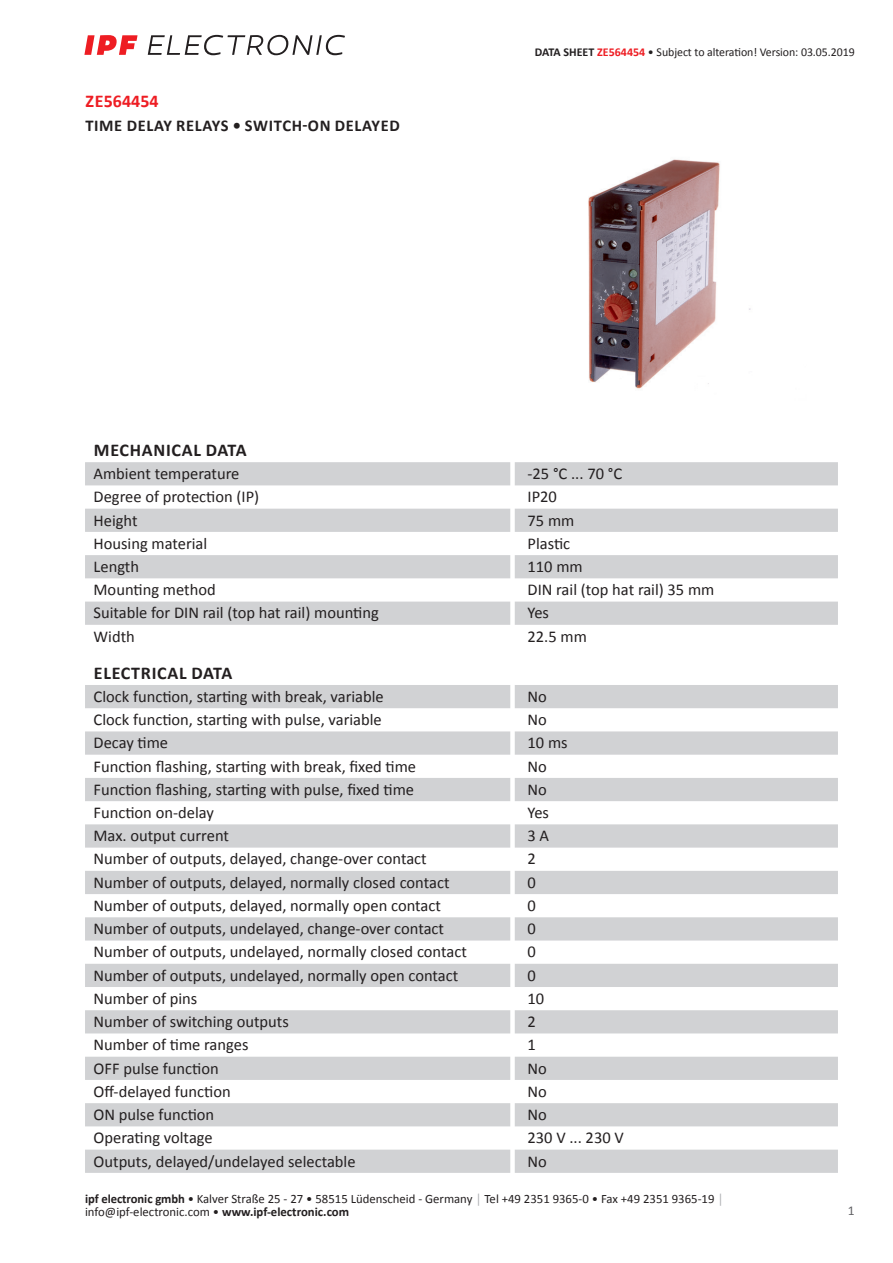
<style>
.page{position:relative;width:893px;height:1263px;background:#fff}
.page>*{position:absolute;margin:0;border:0;box-sizing:border-box;transform-origin:0 0}
.t1{font:700 18px "Calibri";letter-spacing:.04em;color:#231f20}
.t2{font:700 18px "Calibri";color:#ee1d23}
.t3{font:16.5px "Calibri";color:#231f20}
.t4{font:700 16.5px "Calibri";letter-spacing:.04em;color:#231f20}
.t5{font:13.5px "Calibri";color:#636366}
.t6{font:12.75px/12.6px "Calibri";color:#231f20}
.t7{font:12px "Calibri";letter-spacing:-.005em;color:#231f20}
.s1{font-weight:700}
.s2{font-weight:700;color:#ee1d23}
.s3{color:#a8a9ad}
</style>
<div class="page">
<svg style="left:148px;top:35px;width:197px;height:20px"></svg>
<svg style="left:84px;top:35px;width:54px;height:20px"></svg>
<svg style="left:85px;top:462px;width:753px;height:163px;fill:#d1d2d4"></svg>
<svg style="left:85px;top:685px;width:753px;height:488px;fill:#d3d4d6"></svg>
<img style="left:588px;top:159px;width:163px;height:230px">
<p class="t2" style="left:85px;top:88px;width:75px">ZE564454</p>
<p class="t4" style="left:85px;top:114px;width:316px">TIME DELAY RELAYS • SWITCH-ON DELAYED</p>
<p class="t7" style="left:535px;top:44px;width:321px"><span class="s1">DATA SHEET</span> <span class="s2">ZE564454</span> • Subject to alteration! Version: 03.05.2019</p>
<p class="t1" style="left:94px;top:437px;width:154px">MECHANICAL DATA</p>
<p class="t3" style="left:94px;top:462px;width:147px">Ambient temperature</p>
<p class="t3" style="left:527px;top:462px;width:96px">-25 °C ... 70 °C</p>
<p class="t3" style="left:94px;top:485px;width:167px">Degree of protection (IP)</p>
<p class="t3" style="left:527px;top:485px;width:31px">IP20</p>
<p class="t3" style="left:94px;top:509px;width:46px">Height</p>
<p class="t3" style="left:527px;top:509px;width:48px">75 mm</p>
<p class="t3" style="left:94px;top:532px;width:115px">Housing material</p>
<p class="t3" style="left:527px;top:532px;width:44px">Plastic</p>
<p class="t3" style="left:94px;top:555px;width:47px">Length</p>
<p class="t3" style="left:527px;top:555px;width:57px">110 mm</p>
<p class="t3" style="left:94px;top:578px;width:124px">Mounting method</p>
<p class="t3" style="left:527px;top:578px;width:188px">DIN rail (top hat rail) 35 mm</p>
<p class="t3" style="left:94px;top:601px;width:287px">Suitable for DIN rail (top hat rail) mounting</p>
<p class="t3" style="left:527px;top:601px;width:23px">Yes</p>
<p class="t3" style="left:94px;top:625px;width:43px">Width</p>
<p class="t3" style="left:527px;top:625px;width:61px">22.5 mm</p>
<p class="t1" style="left:94px;top:660px;width:140px">ELECTRICAL DATA</p>
<p class="t3" style="left:94px;top:685px;width:292px">Clock function, starting with break, variable</p>
<p class="t3" style="left:527px;top:685px;width:21px">No</p>
<p class="t3" style="left:94px;top:708px;width:290px">Clock function, starting with pulse, variable</p>
<p class="t3" style="left:527px;top:708px;width:21px">No</p>
<p class="t3" style="left:94px;top:731px;width:76px">Decay time</p>
<p class="t3" style="left:527px;top:731px;width:42px">10 ms</p>
<p class="t3" style="left:94px;top:755px;width:324px">Function flashing, starting with break, fixed time</p>
<p class="t3" style="left:527px;top:755px;width:21px">No</p>
<p class="t3" style="left:94px;top:778px;width:322px">Function flashing, starting with pulse, fixed time</p>
<p class="t3" style="left:527px;top:778px;width:21px">No</p>
<p class="t3" style="left:94px;top:801px;width:122px">Function on-delay</p>
<p class="t3" style="left:527px;top:801px;width:23px">Yes</p>
<p class="t3" style="left:94px;top:824px;width:137px">Max. output current</p>
<p class="t3" style="left:527px;top:824px;width:23px">3A</p>
<p class="t3" style="left:94px;top:847px;width:335px">Number of outputs, delayed, change-over contact</p>
<p class="t3" style="left:527px;top:847px;width:10px">2</p>
<p class="t3" style="left:94px;top:871px;width:357px">Number of outputs, delayed, normally closed contact</p>
<p class="t3" style="left:527px;top:871px;width:10px">0</p>
<p class="t3" style="left:94px;top:894px;width:349px">Number of outputs, delayed, normally open contact</p>
<p class="t3" style="left:527px;top:894px;width:10px">0</p>
<p class="t3" style="left:94px;top:917px;width:352px">Number of outputs, undelayed, change-over contact</p>
<p class="t3" style="left:527px;top:917px;width:10px">0</p>
<p class="t3" style="left:94px;top:940px;width:375px">Number of outputs, undelayed, normally closed contact</p>
<p class="t3" style="left:527px;top:940px;width:10px">0</p>
<p class="t3" style="left:94px;top:964px;width:366px">Number of outputs, undelayed, normally open contact</p>
<p class="t3" style="left:527px;top:964px;width:10px">0</p>
<p class="t3" style="left:94px;top:987px;width:105px">Number of pins</p>
<p class="t3" style="left:527px;top:987px;width:18px">10</p>
<p class="t3" style="left:94px;top:1010px;width:197px">Number of switching outputs</p>
<p class="t3" style="left:527px;top:1010px;width:10px">2</p>
<p class="t3" style="left:94px;top:1033px;width:156px">Number of time ranges</p>
<p class="t3" style="left:527px;top:1033px;width:10px">1</p>
<p class="t3" style="left:94px;top:1057px;width:127px">OFF pulse function</p>
<p class="t3" style="left:527px;top:1057px;width:21px">No</p>
<p class="t3" style="left:94px;top:1080px;width:139px">Off-delayed function</p>
<p class="t3" style="left:527px;top:1080px;width:21px">No</p>
<p class="t3" style="left:94px;top:1103px;width:122px">ON pulse function</p>
<p class="t3" style="left:527px;top:1103px;width:21px">No</p>
<p class="t3" style="left:94px;top:1126px;width:121px">Operating voltage</p>
<p class="t3" style="left:527px;top:1126px;width:98px">230 V ... 230 V</p>
<p class="t3" style="left:94px;top:1149px;width:264px">Outputs, delayed/undelayed selectable</p>
<p class="t3" style="left:527px;top:1149px;width:21px">No</p>
<p class="t6" style="left:85px;top:1192px;width:640px"><span class="s1">ipf electronic gmbh</span> • Kalver Straße 25 - 27 • 58515 Lüdenscheid - Germany <span class="s3">│</span> Tel +49 2351 9365-0 • Fax +49 2351 9365-19 <span class="s3">│ </span>info@ipf-electronic.com • <span class="s1">www.ipf-electronic.com</span></p>
<p class="t5" style="left:848px;top:1201px;width:8px">1</p>
</div>
